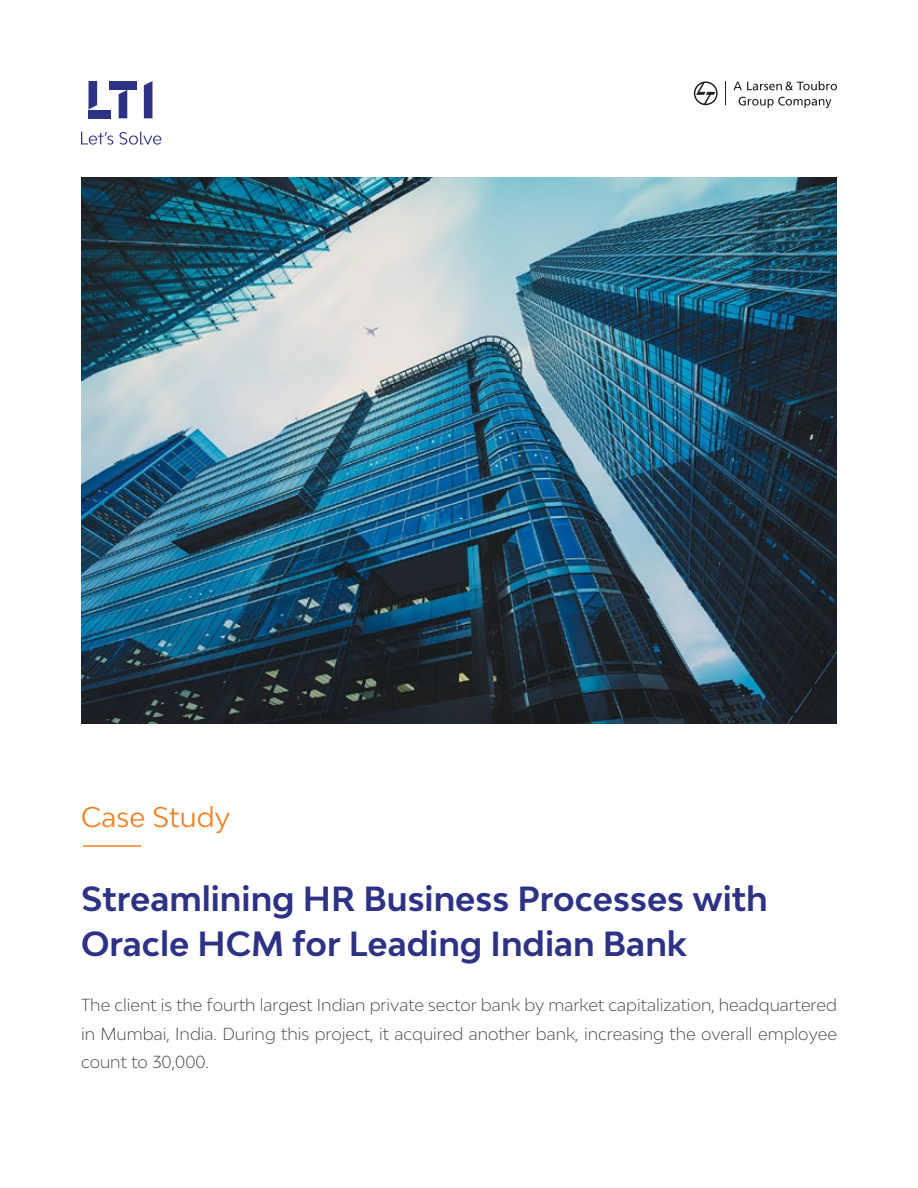
<style>
.page{position:relative;width:918px;height:1188px;background:#fff}
.page>*{position:absolute;margin:0;border:0;box-sizing:border-box;transform-origin:0 0}
.t1{font:700 33px/45px "Bw Modelica";color:#2e3285}
.t2{font:27px "Bw Modelica";color:#f17f21}
.t3{font:300 16.5px/28.5px "Bw Modelica";color:#414242;text-align:justify}
</style>
<div class="page">
<hr style="left:83px;top:845px;width:58px;height:2px;background:#f17f21">
<svg style="left:89px;top:81px;width:8px;height:29px"></svg>
<div style="left:89px;top:110px;width:22px;height:8px;background:#2e3285"></div>
<div style="left:109px;top:81px;width:28px;height:9px;background:#2e3285"></div>
<svg style="left:119px;top:90px;width:8px;height:28px"></svg>
<svg style="left:144px;top:81px;width:9px;height:37px"></svg>
<svg style="left:81px;top:132px;width:80px;height:13px"></svg>
<img style="left:81px;top:178px;width:756px;height:545px">
<svg style="left:694px;top:81px;width:24px;height:24px"></svg>
<svg style="left:733px;top:81px;width:104px;height:9px"></svg>
<svg style="left:739px;top:97px;width:92px;height:11px"></svg>
<svg style="left:725px;top:81px;width:1px;height:24px"></svg>
<h2 class="t2" style="left:81px;top:799px;width:151px">Case Study</h2>
<h1 class="t1" style="left:81px;top:875px;width:688px">Streamlining HR Business Processes with<br>Oracle HCM for Leading Indian Bank</h1>
<p class="t3" style="left:81px;top:991px;width:758px">The client is the fourth largest Indian private sector bank by market capitalization, headquartered in Mumbai, India. During this project, it acquired another bank, increasing the overall employee count to 30,000.</p>
</div>
